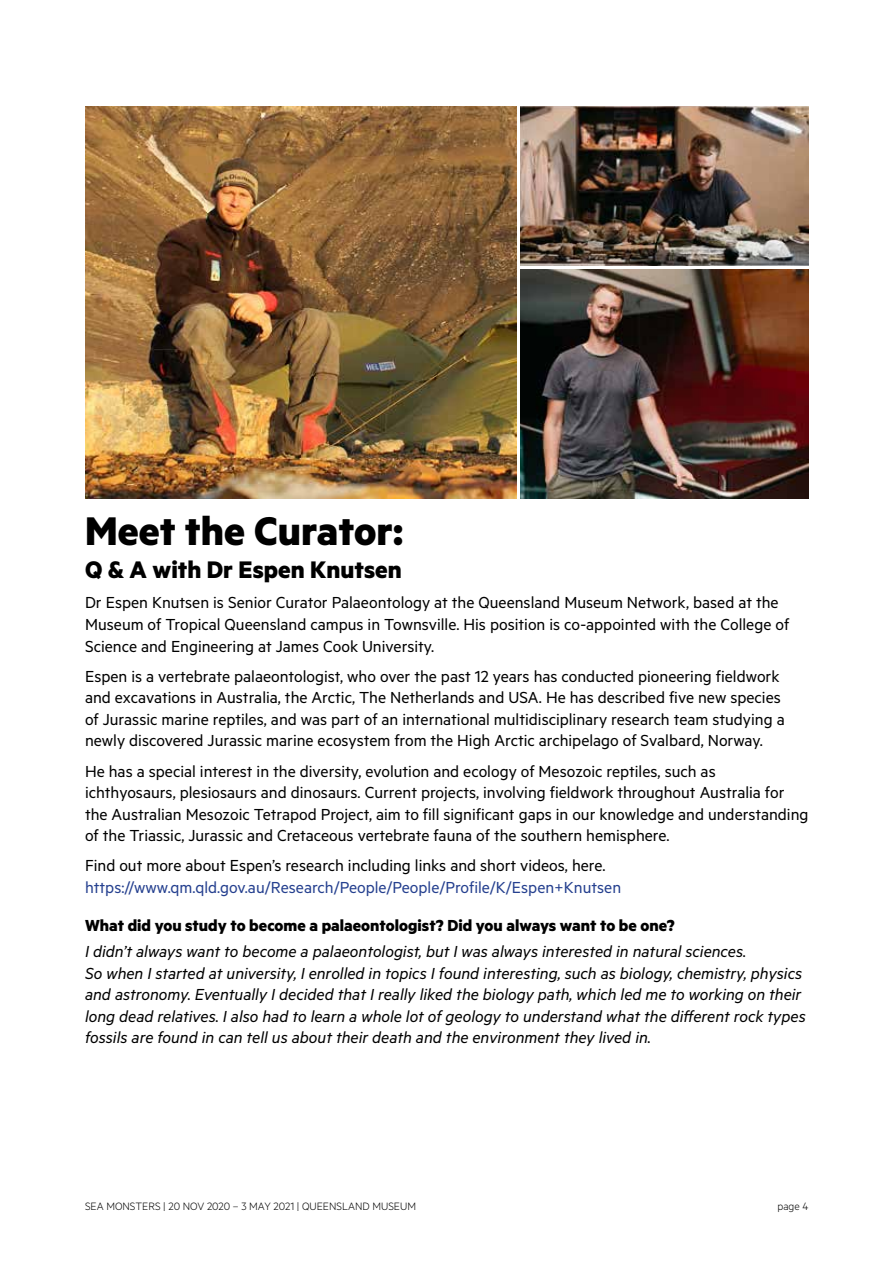
<style>
.page{position:relative;width:893px;height:1263px;background:#fff}
.page>*{position:absolute;margin:0;border:0;box-sizing:border-box;transform-origin:0 0}
.t1{font:700 45px "Metric";color:#000}
.t2{font:700 27px "Metric";color:#000}
.t3{font:18px/21.6px "Metric";color:#000}
.t4{font:italic 18px/21.6px "Metric";color:#000}
.t5{font:18px "Metric";color:#25408f}
.t6{font:700 18px "Metric";color:#000}
.t7{font:300 12px "Metric";color:#000}
</style>
<div class="page">
<img style="left:85px;top:106px;width:431px;height:393px">
<img style="left:521px;top:106px;width:287px;height:160px">
<img style="left:521px;top:269px;width:287px;height:230px">
<h1 class="t1" style="left:85px;top:504px;width:320px">Meet the Curator:</h1>
<h2 class="t2" style="left:85px;top:553px;width:318px">Q &amp; A with Dr Espen Knutsen</h2>
<p class="t3" style="left:85px;top:591px;width:706px">Dr Espen Knutsen is Senior Curator Palaeontology at the Queensland Museum Network, based at the<br>Museum of Tropical Queensland campus in Townsville. His position is co-appointed with the College of<br>Science and Engineering at James Cook University.</p>
<p class="t3" style="left:85px;top:665px;width:701px">Espen is a vertebrate palaeontologist, who over the past 12 years has conducted pioneering fieldwork and excavations in Australia, the Arctic, The Netherlands and USA. He has described five new species of Jurassic marine reptiles, and was part of an international multidisciplinary research team studying a newly discovered Jurassic marine ecosystem from the High Arctic archipelago of Svalbard, Norway.</p>
<p class="t3" style="left:85px;top:759px;width:725px">He has a special interest in the diversity, evolution and ecology of Mesozoic reptiles, such as ichthyosaurs, plesiosaurs and dinosaurs. Current projects, involving fieldwork throughout Australia for the Australian Mesozoic Tetrapod Project, aim to fill significant gaps in our knowledge and understanding of the Triassic, Jurassic and Cretaceous vertebrate fauna of the southern hemisphere.</p>
<p class="t3" style="left:85px;top:854px;width:522px">Find out more about Espen’s research including links and short videos, here.</p>
<p class="t5" style="left:85px;top:877px;width:538px">https://www.qm.qld.gov.au/Research/People/People/Profile/K/Espen+Knutsen</p>
<p class="t6" style="left:85px;top:914px;width:591px">What did you study to become a palaeontologist? Did you always want to be one?</p>
<p class="t4" style="left:85px;top:940px;width:722px">I didn’t always want to become a palaeontologist, but I was always interested in natural sciences.<br>So when I started at university, I enrolled in topics I found interesting, such as biology, chemistry, physics and astronomy. Eventually I decided that I really liked the biology path, which led me to working on their long dead relatives. I also had to learn a whole lot of geology to understand what the different rock types fossils are found in can tell us about their death and the environment they lived in.</p>
<p class="t7" style="left:85px;top:1199px;width:332px">SEA MONSTERS | 20 NOV 2020 – 3 MAY 2021 | QUEENSLAND MUSEUM</p>
<p class="t7" style="left:777px;top:1199px;width:32px">page 4</p>
</div>
